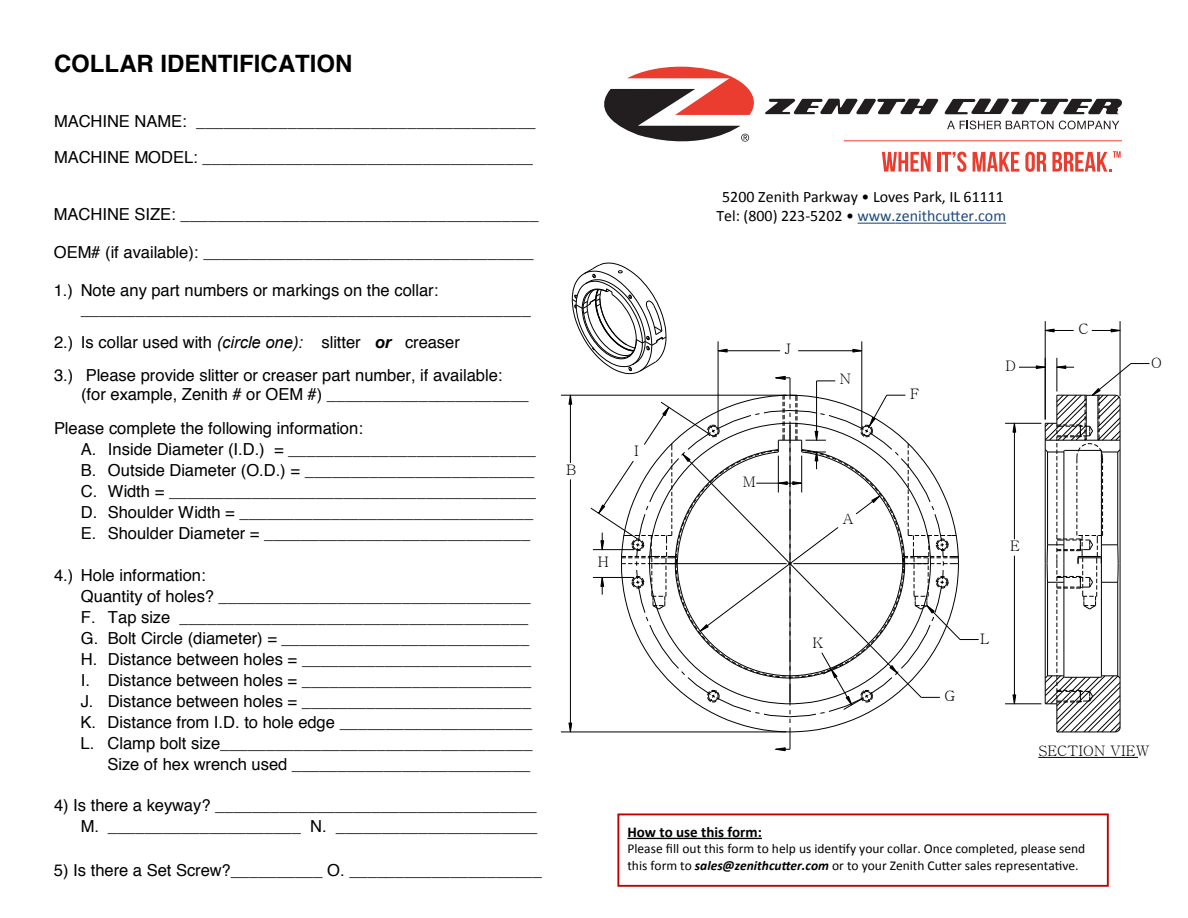
<style>
.page{position:relative;width:1188px;height:918px;background:#fff}
.page>*{position:absolute;margin:0;border:0;box-sizing:border-box;transform-origin:0 0}
.t1{font:700 24px "Helvetica";color:#000}
.t2{font:16.5px/21px "Helvetica";color:#000}
.t3{font:15.9px/19.5px "Calibri";color:#000;text-align:center}
.t4{font:700 15px "Calibri";color:#000}
.t5{font:14.4px "Batang";letter-spacing:.005em;color:#000}
.t6{font:13.5px/16.2px "Calibri";color:#000}
.s1{font-family:"Arial";font-style:italic}
.s2{font-family:"Arial";font-weight:700;font-style:italic}
.s3{color:#1f497d}
.s4{font-weight:700;font-style:italic}
</style>
<div class="page">
<hr style="left:561px;top:732px;width:225px;height:1px;background:#000">
<hr style="left:561px;top:395px;width:225px;height:1px;background:#000">
<hr style="left:1038px;top:757px;width:100px;height:1px;background:#000">
<hr style="left:1045px;top:321px;width:1px;height:99px;background:#000">
<hr style="left:1120px;top:321px;width:1px;height:75px;background:#000">
<hr style="left:1005px;top:423px;width:36px;height:1px;background:#000">
<hr style="left:1005px;top:704px;width:36px;height:1px;background:#000">
<svg style="left:1012px;top:328px;width:138px;height:405px"></svg>
<svg style="left:568px;top:262px;width:411px;height:489px"></svg>
<div style="left:617px;top:813px;width:492px;height:74px;background:#fff;border:2px solid #c00000"></div>
<svg style="left:604px;top:67px;width:150px;height:75px"></svg>
<svg style="left:947px;top:121px;width:172px;height:8px"></svg>
<svg style="left:765px;top:99px;width:173px;height:15px"></svg>
<svg style="left:945px;top:99px;width:177px;height:15px"></svg>
<svg style="left:882px;top:152px;width:49px;height:20px"></svg>
<hr style="left:937px;top:152px;width:3px;height:20px;background:#ea3d2f">
<svg style="left:942px;top:152px;width:24px;height:20px"></svg>
<svg style="left:973px;top:152px;width:46px;height:20px"></svg>
<svg style="left:1025px;top:152px;width:21px;height:20px"></svg>
<svg style="left:1052px;top:151px;width:69px;height:21px"></svg>
<hr style="left:844px;top:140px;width:278px;height:1px;background:#ea3d2f">
<hr style="left:858px;top:223px;width:38px;height:1px;background:#1f497d">
<hr style="left:896px;top:223px;width:110px;height:1px;background:#1f497d">
<hr style="left:627px;top:838px;width:135px;height:1px;background:#000">
<h1 class="t1" style="left:54px;top:44px;width:300px">COLLAR IDENTIFICATION</h1>
<p class="t2" style="left:54px;top:104px;width:483px;line-height:36.2px">MACHINE NAME: _____________________________________<br>MACHINE MODEL: ____________________________________</p>
<p class="t2" style="left:54px;top:204px;width:486px">MACHINE SIZE: _______________________________________</p>
<p class="t2" style="left:54px;top:242px;width:481px">OEM# (if available): ____________________________________</p>
<p class="t2" style="left:81px;top:281px;width:452px;line-height:18.9px;text-indent:-27px">1.) Note any part numbers or markings on the collar: _________________________________________________</p>
<p class="t2" style="left:54px;top:326px;width:450px;line-height:32.7px">2.) Is collar used with <span class="s1">(circle one):</span> slitter <span class="s2">or</span> creaser<br>3.) Please provide slitter or creaser part number, if available:</p>
<p class="t2" style="left:54px;top:377px;width:476px;line-height:34.2px;text-indent:27px">(for example, Zenith # or OEM #) ______________________<br>Please complete the following information:</p>
<p class="t2" style="left:81px;top:439px;width:457px">A. Inside Diameter (I.D.) = ___________________________ B. Outside Diameter (O.D.) = _________________________ C. Width = ________________________________________ D. Shoulder Width = ________________________________ E. Shoulder Diameter = _____________________________</p>
<p class="t2" style="left:54px;top:565px;width:153px">4.) Hole information:</p>
<p class="t2" style="left:81px;top:586px;width:451px">Quantity of holes? __________________________________</p>
<p class="t2" style="left:81px;top:607px;width:449px">F. Tap size ______________________________________</p>
<p class="t2" style="left:81px;top:628px;width:450px">G. Bolt Circle (diameter) = ___________________________</p>
<p class="t2" style="left:81px;top:649px;width:452px">H. Distance between holes = _________________________</p>
<p class="t2" style="left:81px;top:670px;width:452px">I. Distance between holes = _________________________</p>
<p class="t2" style="left:81px;top:691px;width:452px">J. Distance between holes = _________________________</p>
<p class="t2" style="left:81px;top:712px;width:453px">K. Distance from I.D. to hole edge _____________________</p>
<p class="t2" style="left:81px;top:733px;width:454px">L. Clamp bolt size__________________________________</p>
<p class="t2" style="left:107px;top:754px;width:425px">Size of hex wrench used __________________________</p>
<p class="t2" style="left:54px;top:794px;width:485px;line-height:21.8px;text-align:right">4) Is there a keyway? ___________________________________<br>M. _____________________ N. ______________________</p>
<p class="t2" style="left:54px;top:860px;width:490px">5) Is there a Set Screw?__________ O. _____________________</p>
<p class="t3" style="left:716px;top:186px;width:291px">5200 Zenith Parkway • Loves Park, IL 61111<br>Tel: (800) 223-5202 • <span class="s3">www.zenithcutter.com</span></p>
<p class="t5" style="left:566px;top:462px;width:12px">B</p>
<p class="t5" style="left:634px;top:444px;width:6px">I</p>
<p class="t5" style="left:598px;top:555px;width:13px">H</p>
<p class="t5" style="left:785px;top:342px;width:8px">J</p>
<p class="t5" style="left:743px;top:474px;width:14px">M</p>
<p class="t5" style="left:840px;top:372px;width:13px">N</p>
<p class="t5" style="left:843px;top:512px;width:12px">A</p>
<p class="t5" style="left:813px;top:636px;width:12px">K</p>
<p class="t5" style="left:910px;top:386px;width:11px">F</p>
<p class="t5" style="left:1006px;top:358px;width:12px">D</p>
<p class="t5" style="left:1078px;top:322px;width:12px">C</p>
<p class="t5" style="left:1151px;top:356px;width:12px">O</p>
<p class="t5" style="left:1010px;top:539px;width:11px">E</p>
<p class="t5" style="left:945px;top:688px;width:12px">G</p>
<p class="t5" style="left:980px;top:632px;width:11px">L</p>
<p class="t5" style="left:1038px;top:744px;width:113px">SECTION VIEW</p>
<p class="t4" style="left:627px;top:823px;width:136px">How to use this form:</p>
<p class="t6" style="left:627px;top:840px;width:459px">Please fill out this form to help us identify your collar. Once completed, please send this form to <span class="s4">sales@zenithcutter.com</span> or to your Zenith Cutter sales representative.</p>
</div>
